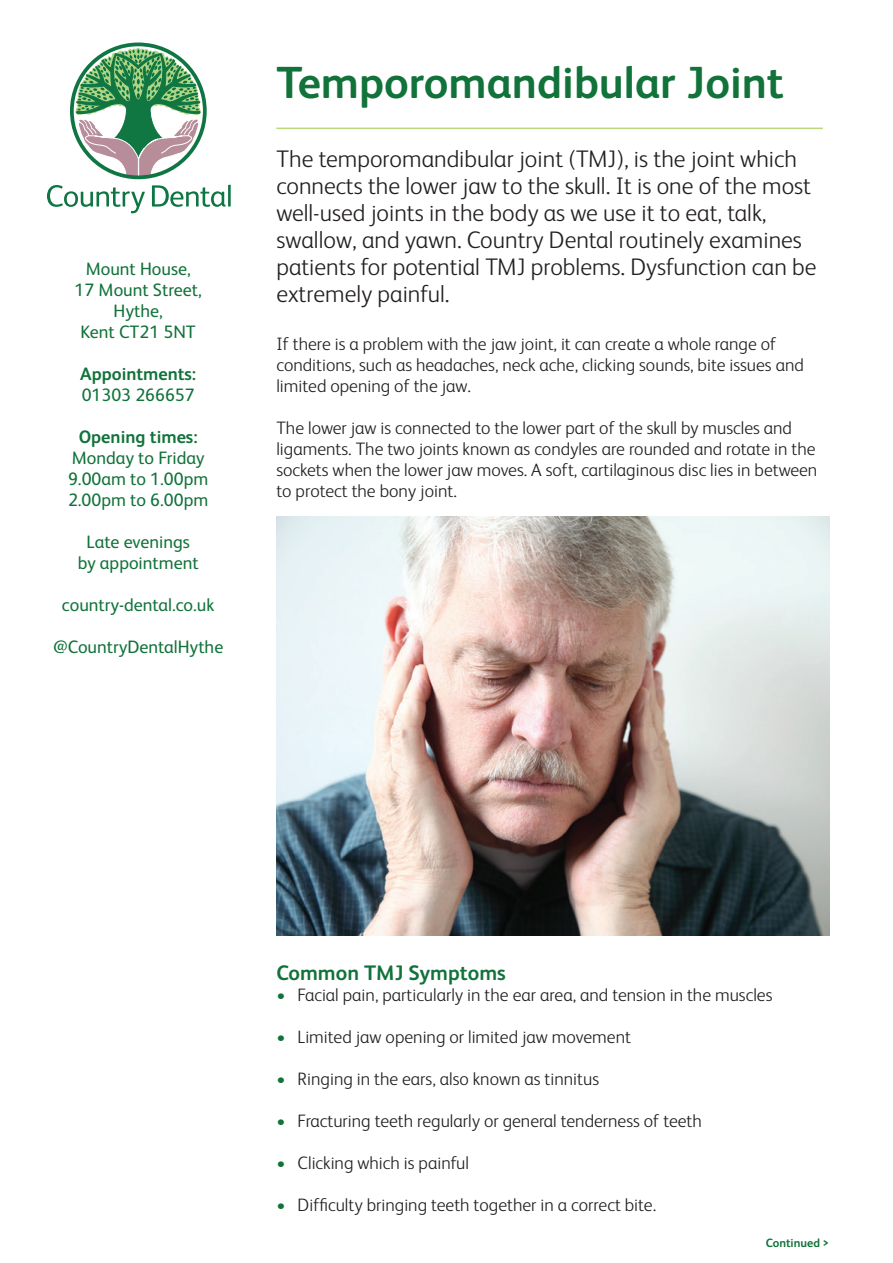
<style>
.page{position:relative;width:893px;height:1263px;background:#fff}
.page>*{position:absolute;margin:0;border:0;box-sizing:border-box;transform-origin:0 0}
.t1{font:700 45px "FS Albert";color:#11723a}
.t2{font:300 24px/27px "FS Albert";color:#231f20}
.t3{font:700 21px "FS Albert";color:#11723a}
.t4{font:300 18px/21px "FS Albert";color:#231f20}
.t5{font:18px/21px "FS Albert";color:#11723a;text-align:center}
.t6{font:700 18px "FS Albert";color:#11723a}
.t7{font:700 12px "FS Albert";color:#11723a}
.s1{color:#11723a}
</style>
<div class="page">
<svg style="left:47px;top:185px;width:98px;height:28px"></svg>
<svg style="left:152px;top:185px;width:79px;height:22px"></svg>
<svg style="left:74px;top:46px;width:129px;height:133px"></svg>
<hr style="left:276px;top:128px;width:547px;height:1px;background:#bad87a">
<img style="left:276px;top:517px;width:553px;height:418px">
<p class="t5" style="left:75px;top:258px;width:129px">Mount House,<br>17 Mount Street,<br>Hythe,<br>Kent CT21 5NT</p>
<p class="t6" style="left:80px;top:362px;width:118px">Appointments:</p>
<p class="t5" style="left:82px;top:384px;width:115px">01303 266657</p>
<p class="t6" style="left:79px;top:425px;width:120px">Opening times:</p>
<p class="t5" style="left:68px;top:447px;width:142px;text-align:left">Monday to Friday<br>9.00am to 1.00pm<br>2.00pm to 6.00pm</p>
<p class="t5" style="left:78px;top:531px;width:122px">Late evenings by appointment</p>
<p class="t5" style="left:62px;top:594px;width:154px">country-dental.co.uk</p>
<p class="t5" style="left:53px;top:636px;width:172px">@CountryDentalHythe</p>
<h1 class="t1" style="left:276px;top:52px;width:509px">Temporomandibular Joint</h1>
<p class="t2" style="left:276px;top:144px;width:542px">The temporomandibular joint (TMJ), is the joint which connects the lower jaw to the skull. It is one of the most well-used joints in the body as we use it to eat, talk, swallow, and yawn. Country Dental routinely examines patients for potential TMJ problems. Dysfunction can be extremely painful.</p>
<p class="t4" style="left:276px;top:333px;width:529px">If there is a problem with the jaw joint, it can create a whole range of conditions, such as headaches, neck ache, clicking sounds, bite issues and limited opening of the jaw.</p>
<p class="t4" style="left:276px;top:417px;width:542px">The lower jaw is connected to the lower part of the skull by muscles and ligaments. The two joints known as condyles are rounded and rotate in the sockets when the lower jaw moves. A soft, cartilaginous disc lies in between to protect the bony joint.</p>
<p class="t3" style="left:276px;top:959px;width:231px">Common TMJ Symptoms</p>
<p class="t4" style="left:276px;top:984px;width:498px"><span class="s1">•</span> Facial pain, particularly in the ear area, and tension in the muscles</p>
<p class="t4" style="left:276px;top:1026px;width:356px"><span class="s1">•</span> Limited jaw opening or limited jaw movement</p>
<p class="t4" style="left:276px;top:1068px;width:324px"><span class="s1">•</span> Ringing in the ears, also known as tinnitus</p>
<p class="t4" style="left:276px;top:1110px;width:427px"><span class="s1">•</span> Fracturing teeth regularly or general tenderness of teeth</p>
<p class="t4" style="left:276px;top:1152px;width:194px"><span class="s1">•</span> Clicking which is painful</p>
<p class="t4" style="left:276px;top:1194px;width:381px"><span class="s1">•</span> Difficulty bringing teeth together in a correct bite.</p>
<p class="t7" style="left:766px;top:1235px;width:65px">Continued &gt;</p>
</div>
